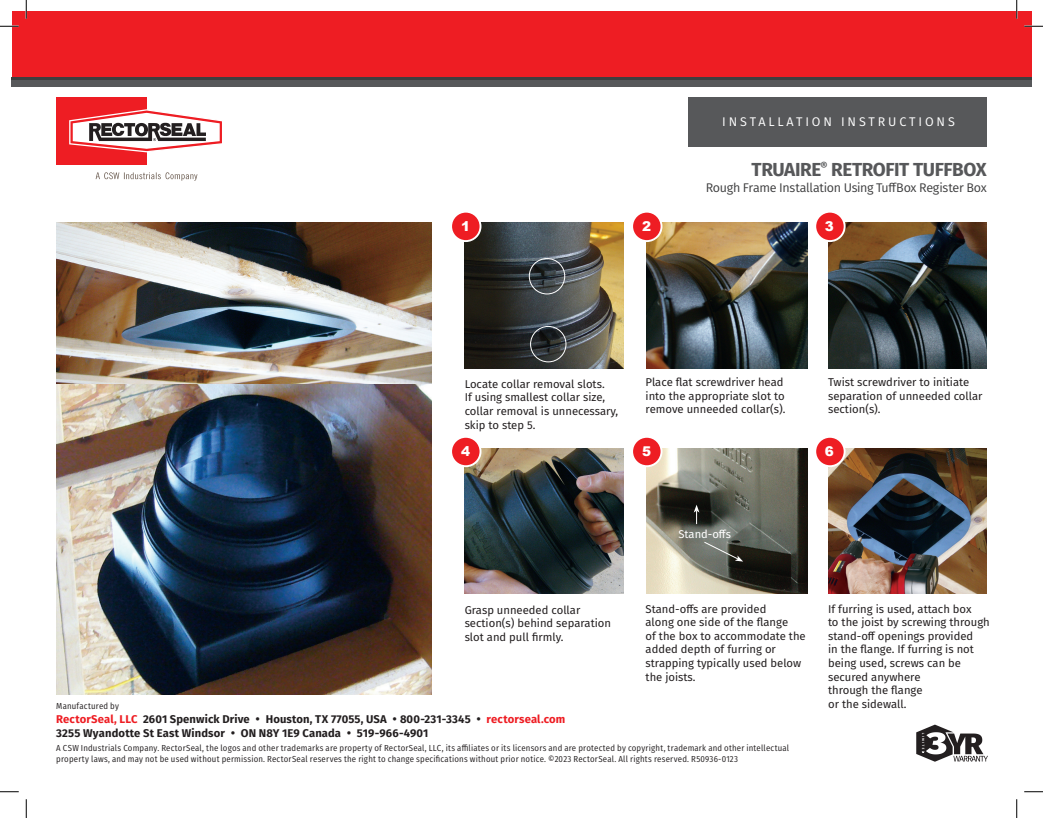
<style>
.page{position:relative;width:1043px;height:818px;background:#fff}
.page>*{position:absolute;margin:0;border:0;box-sizing:border-box;transform-origin:0 0}
.t1{font:700 18.88px "Fira Sans";letter-spacing:-.02em;color:#57585a}
.t2{font:900 13.5px "Arial";color:#fff}
.t3{font:12.5px "Fira Sans";letter-spacing:-.025em;color:#3e3e3f}
.t4{font:12.5px "Fira Sans";letter-spacing:.23em;color:#fff}
.t5{font:11.38px/13.6px "Fira Sans";color:#231f20}
.t6{font:700 11.25px "Fira Sans";letter-spacing:.01em;color:#231f20}
.t7{font:11.25px "Fira Sans";color:#fff}
.t8{font:8.75px/10.5px "Fira Sans Condensed";letter-spacing:.02em;color:#231f20}
.s1{color:#ee1d23}
</style>
<div class="page">
<div style="left:688px;top:97px;width:298px;height:50px;background:#57585a"></div>
<div style="left:11px;top:79px;width:1020px;height:7px;background:#57585a"></div>
<div style="left:13px;top:11px;width:1018px;height:66px;background:#ee1d23"></div>
<hr style="left:12px;top:77px;width:1019px;height:2px;background:#3e3e3f">
<div style="left:56px;top:97px;width:91px;height:68px;background:#ee1d23"></div>
<svg style="left:69px;top:109px;width:153px;height:43px"></svg>
<svg style="left:96px;top:172px;width:101px;height:9px"></svg>
<img style="left:56px;top:223px;width:375px;height:471px">
<img style="left:646px;top:223px;width:161px;height:145px">
<img style="left:464px;top:223px;width:159px;height:145px">
<img style="left:828px;top:223px;width:158px;height:145px">
<div style="left:451px;top:212px;width:29px;height:29px;background:#ee1d23;border-radius:50%"></div>
<div style="left:450px;top:211px;width:31px;height:31px;border:2px solid #fff;border-radius:50%"></div>
<div style="left:632px;top:212px;width:29px;height:29px;background:#ee1d23;border-radius:50%"></div>
<div style="left:631px;top:211px;width:31px;height:31px;border:2px solid #fff;border-radius:50%"></div>
<div style="left:815px;top:212px;width:29px;height:29px;background:#ee1d23;border-radius:50%"></div>
<div style="left:814px;top:211px;width:31px;height:31px;border:2px solid #fff;border-radius:50%"></div>
<img style="left:646px;top:448px;width:161px;height:145px">
<img style="left:464px;top:448px;width:159px;height:145px">
<img style="left:828px;top:448px;width:158px;height:145px">
<div style="left:451px;top:437px;width:29px;height:29px;background:#ee1d23;border-radius:50%"></div>
<div style="left:450px;top:436px;width:31px;height:31px;border:2px solid #fff;border-radius:50%"></div>
<div style="left:632px;top:437px;width:29px;height:29px;background:#ee1d23;border-radius:50%"></div>
<div style="left:631px;top:436px;width:31px;height:31px;border:2px solid #fff;border-radius:50%"></div>
<div style="left:815px;top:437px;width:29px;height:29px;background:#ee1d23;border-radius:50%"></div>
<div style="left:814px;top:436px;width:31px;height:31px;border:2px solid #fff;border-radius:50%"></div>
<div style="left:529px;top:258px;width:36px;height:36px;border:1px solid #fff;border-radius:50%"></div>
<div style="left:530px;top:326px;width:36px;height:36px;border:1px solid #fff;border-radius:50%"></div>
<svg style="left:693px;top:504px;width:6px;height:20px"></svg>
<svg style="left:703px;top:541px;width:40px;height:20px"></svg>
<svg style="left:916px;top:724px;width:72px;height:37px"></svg>
<svg style="left:0;top:25px;width:19px;height:2px"></svg>
<svg style="left:1024px;top:25px;width:18px;height:2px"></svg>
<svg style="left:0;top:791px;width:19px;height:1px"></svg>
<svg style="left:1024px;top:791px;width:18px;height:1px"></svg>
<svg style="left:25px;top:0;width:2px;height:19px"></svg>
<svg style="left:25px;top:799px;width:2px;height:19px"></svg>
<svg style="left:1016px;top:0;width:1px;height:19px"></svg>
<svg style="left:1016px;top:799px;width:1px;height:19px"></svg>
<p class="t4" style="left:722px;top:112px;width:234px">INSTALLATION INSTRUCTIONS</p>
<p class="t1" style="left:751px;top:154px;width:236px">TRUAIRE<sup>®</sup> RETROFIT TUFFBOX</p>
<p class="t3" style="left:705px;top:178px;width:282px">Rough Frame Installation Using TuffBox Register Box</p>
<p class="t2" style="left:461px;top:216px;width:10px">1</p>
<p class="t2" style="left:642px;top:216px;width:10px">2</p>
<p class="t2" style="left:824px;top:216px;width:10px">3</p>
<p class="t5" style="left:464px;top:377px;width:142px">Locate collar removal slots.</p>
<p class="t5" style="left:464px;top:390px;width:142px">If using smallest collar size,</p>
<p class="t5" style="left:464px;top:404px;width:155px">collar removal is unnecessary, skip to step 5.</p>
<p class="t5" style="left:645px;top:375px;width:141px">Place flat screwdriver head into the appropriate slot to remove unneeded collar(s).</p>
<p class="t5" style="left:828px;top:375px;width:156px">Twist screwdriver to initiate separation of unneeded collar section(s).</p>
<p class="t2" style="left:461px;top:441px;width:10px">4</p>
<p class="t2" style="left:642px;top:441px;width:10px">5</p>
<p class="t2" style="left:824px;top:441px;width:10px">6</p>
<p class="t7" style="left:678px;top:526px;width:54px">Stand-offs</p>
<p class="t5" style="left:464px;top:602px;width:148px">Grasp unneeded collar section(s) behind separation slot and pull firmly.</p>
<p class="t5" style="left:828px;top:601px;width:145px">If furring is used, attach box</p>
<p class="t5" style="left:645px;top:601px;width:122px">Stand-offs are provided</p>
<p class="t5" style="left:645px;top:615px;width:144px">along one side of the flange</p>
<p class="t5" style="left:645px;top:628px;width:162px">of the box to accommodate the added depth of furring or</p>
<p class="t5" style="left:645px;top:655px;width:157px">strapping typically used below the joists.</p>
<p class="t5" style="left:828px;top:615px;width:163px">to the joist by screwing through stand-off openings provided</p>
<p class="t5" style="left:828px;top:642px;width:147px">in the flange. If furring is not</p>
<p class="t5" style="left:828px;top:655px;width:134px">being used, screws can be secured anywhere through the flange<br>or the sidewall.</p>
<p class="t8" style="left:56px;top:700px;width:64px">Manufactured by</p>
<p class="t6" style="left:56px;top:709px;width:510px"><span class="s1">RectorSeal, LLC</span> 2601 Spenwick Drive • Houston, TX 77055, USA • 800-231-3345 • <span class="s1">rectorseal.com</span></p>
<p class="t6" style="left:56px;top:723px;width:373px">3255 Wyandotte St East Windsor • ON N8Y 1E9 Canada • 519-966-4901</p>
<p class="t8" style="left:56px;top:742px;width:734px">A CSW Industrials Company. RectorSeal, the logos and other trademarks are property of RectorSeal, LLC, its affiliates or its licensors and are protected by copyright, trademark and other intellectual property laws, and may not be used without permission. RectorSeal reserves the right to change specifications without prior notice. ©2023 RectorSeal. All rights reserved. R50936-0123</p>
</div>
